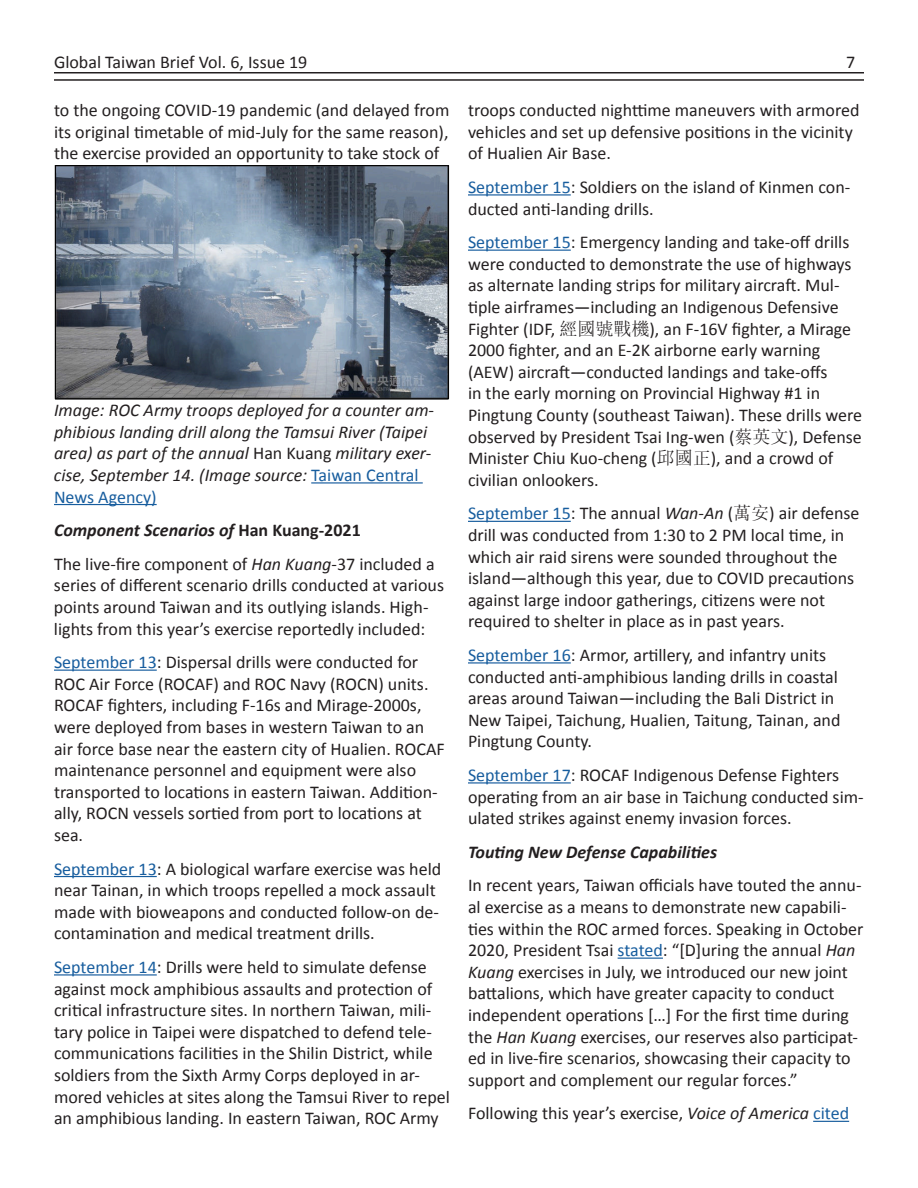
<style>
.page{position:relative;width:918px;height:1188px;background:#fff}
.page>*{position:absolute;margin:0;border:0;box-sizing:border-box;transform-origin:0 0}
.t1{font:18px/21.6px "Calibri";color:#231f20}
.t2{font:italic 18px/21.6px "Calibri";color:#231f20}
.t3{font:italic 700 18px "Calibri";color:#231f20}
.s1{color:#175d9e}
.s2{font-family:"Sim Sun"}
.s3{font-style:italic}
.s4{font-style:normal}
.s5{font-style:normal;color:#175d9e}
.s6{font-weight:700;font-style:italic}
.s7{font-weight:700}
</style>
<div class="page">
<hr style="left:54px;top:72px;width:810px;height:1px;background:#231f20">
<hr style="left:54px;top:79px;width:810px;height:2px;background:#231f20">
<hr style="left:311px;top:482px;width:112px;height:2px;background:#175d9e">
<hr style="left:54px;top:504px;width:103px;height:1px;background:#175d9e">
<hr style="left:54px;top:670px;width:103px;height:1px;background:#175d9e">
<hr style="left:54px;top:876px;width:103px;height:1px;background:#175d9e">
<hr style="left:54px;top:974px;width:103px;height:2px;background:#175d9e">
<hr style="left:468px;top:194px;width:103px;height:2px;background:#175d9e">
<hr style="left:468px;top:250px;width:103px;height:1px;background:#175d9e">
<hr style="left:468px;top:521px;width:103px;height:1px;background:#175d9e">
<hr style="left:468px;top:662px;width:103px;height:2px;background:#175d9e">
<hr style="left:468px;top:782px;width:103px;height:2px;background:#175d9e">
<hr style="left:618px;top:958px;width:45px;height:1px;background:#175d9e">
<hr style="left:813px;top:1121px;width:36px;height:1px;background:#175d9e">
<img style="left:54px;top:165px;width:396px;height:235px">
<p class="t1" style="left:54px;top:52px;width:255px">Global Taiwan Brief Vol. 6, Issue 19</p>
<p class="t1" style="left:846px;top:52px;width:11px">7</p>
<p class="t1" style="left:54px;top:99px;width:397px;text-align:justify">to the ongoing COVID-19 pandemic (and delayed from its original timetable of mid-July for the same reason), the exercise provided an opportunity to take stock of</p>
<p class="t1" style="left:468px;top:99px;width:393px">troops conducted nighttime maneuvers with armored vehicles and set up defensive positions in the vicinity of Hualien Air Base.</p>
<p class="t1" style="left:468px;top:176px;width:384px"><span class="s1">September 15</span>: Soldiers on the island of Kinmen con&shy;ducted anti-landing drills.</p>
<p class="t1" style="left:468px;top:231px;width:396px"><span class="s1">September 15</span>: Emergency landing and take-off drills were conducted to demonstrate the use of highways as alternate landing strips for military aircraft. Mul&shy;tiple airframes—including an Indigenous Defensive Fighter (IDF, <span class="s2">經國號戰機</span>), an F-16V fighter, a Mirage 2000 fighter, and an E-2K airborne early warning (AEW) aircraft—conducted landings and take-offs<br>in the early morning on Provincial Highway #1 in Pingtung County (southeast Taiwan). These drills were observed by President Tsai Ing-wen (<span class="s2">蔡英文</span>), Defense Minister Chiu Kuo-cheng (<span class="s2">邱國正</span>), and a crowd of civilian onlookers.</p>
<p class="t1" style="left:468px;top:503px;width:393px"><span class="s1">September 15</span>: The annual <span class="s3">Wan-An</span> (<span class="s2">萬安</span>) air defense drill was conducted from 1:30 to 2 PM local time, in which air raid sirens were sounded throughout the island—although this year, due to COVID precautions against large indoor gatherings, citizens were not required to shelter in place as in past years.</p>
<p class="t1" style="left:468px;top:644px;width:374px"><span class="s1">September 16</span>: Armor, artillery, and infantry units conducted anti-amphibious landing drills in coastal areas around Taiwan—including the Bali District in New Taipei, Taichung, Hualien, Taitung, Tainan, and Pingtung County.</p>
<p class="t1" style="left:468px;top:764px;width:397px"><span class="s1">September 17</span>: ROCAF Indigenous Defense Fighters operating from an air base in Taichung conducted sim&shy;ulated strikes against enemy invasion forces.</p>
<p class="t3" style="left:468px;top:840px;width:251px">Touting New Defense Capabilities</p>
<p class="t1" style="left:468px;top:875px;width:397px">In recent years, Taiwan officials have touted the annu&shy;al exercise as a means to demonstrate new capabili&shy;ties within the ROC armed forces. Speaking in October 2020, President Tsai <span class="s1">stated</span>: “[D]uring the annual <span class="s3">Han Kuang</span> exercises in July, we introduced our new joint battalions, which have greater capacity to conduct independent operations […] For the first time during the <span class="s3">Han Kuang</span> exercises, our reserves also participat&shy;ed in live-fire scenarios, showcasing their capacity to support and complement our regular forces.”</p>
<p class="t1" style="left:468px;top:1103px;width:383px">Following this year’s exercise, <span class="s3">Voice of America</span> <span class="s1">cited</span></p>
<p class="t2" style="left:54px;top:399px;width:382px">Image: ROC Army troops deployed for a counter am&shy;phibious landing drill along the Tamsui River (Taipei area) as part of the annual <span class="s4">Han Kuang</span> military exer&shy;cise, September 14. (Image source: <span class="s5">Taiwan Central News Agency)</span></p>
<p class="t1" style="left:54px;top:513px;width:382px;line-height:33.6px"><span class="s6">Component Scenarios of</span> <span class="s7">Han Kuang-2021<br></span>The live-fire component of <span class="s3">Han Kuang</span>-37 included a</p>
<p class="t1" style="left:54px;top:575px;width:392px">series of different scenario drills conducted at various points around Taiwan and its outlying islands. High&shy;lights from this year’s exercise reportedly included:</p>
<p class="t1" style="left:54px;top:651px;width:392px"><span class="s1">September 13</span>: Dispersal drills were conducted for ROC Air Force (ROCAF) and ROC Navy (ROCN) units.<br>ROCAF fighters, including F-16s and Mirage-2000s, were deployed from bases in western Taiwan to an air force base near the eastern city of Hualien. ROCAF maintenance personnel and equipment were also transported to locations in eastern Taiwan. Addition&shy;ally, ROCN vessels sortied from port to locations at sea.</p>
<p class="t1" style="left:54px;top:858px;width:389px"><span class="s1">September 13</span>: A biological warfare exercise was held near Tainan, in which troops repelled a mock assault made with bioweapons and conducted follow-on de&shy;contamination and medical treatment drills.</p>
<p class="t1" style="left:54px;top:956px;width:397px"><span class="s1">September 14</span>: Drills were held to simulate defense against mock amphibious assaults and protection of critical infrastructure sites. In northern Taiwan, mili&shy;tary police in Taipei were dispatched to defend tele&shy;communications facilities in the Shilin District, while soldiers from the Sixth Army Corps deployed in ar&shy;mored vehicles at sites along the Tamsui River to repel an amphibious landing. In eastern Taiwan, ROC Army</p>
</div>
